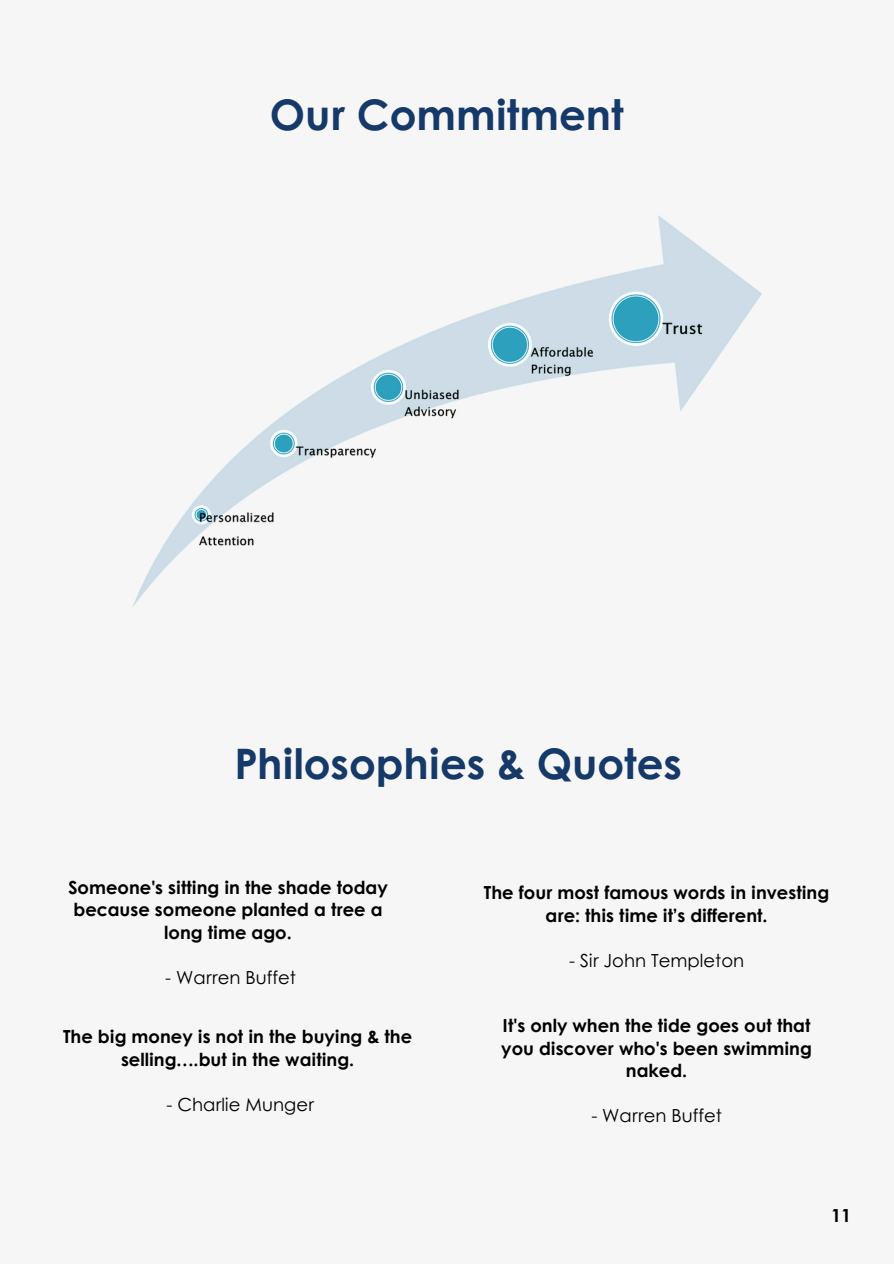
<style>
.page{position:relative;width:894px;height:1264px;background:#fff}
.page>*{position:absolute;margin:0;border:0;box-sizing:border-box;transform-origin:0 0}
.t1{font:700 42px "Century Gothic";color:#153969}
.t2{font:700 18px/22.5px "Century Gothic";color:#000;text-align:center}
.t3{font:18px "Century Gothic";color:#000}
</style>
<div class="page">
<div style="left:0;top:0;width:893px;height:1263px;background:#f6f6f6"></div>
<img style="left:132px;top:215px;width:630px;height:392px">
<h1 class="t1" style="left:270px;top:83px;width:355px">Our Commitment</h1>
<p class="t1" style="left:234px;top:732px;width:449px">Philosophies &amp; Quotes</p>
<h1 class="t2" style="left:68px;top:874px;width:321px">Someone's sitting in the shade today because someone planted a tree a long time ago.</h1>
<h2 class="t3" style="left:165px;top:963px;width:132px">- Warren Buffet</h2>
<p class="t2" style="left:63px;top:1024px;width:350px">The big money is not in the buying &amp; the selling….but in the waiting.</p>
<h2 class="t3" style="left:166px;top:1090px;width:149px">- Charlie Munger</h2>
<p class="t2" style="left:484px;top:880px;width:347px">The four most famous words in investing are: this time it’s different.</p>
<h2 class="t3" style="left:569px;top:946px;width:177px">- Sir John Templeton</h2>
<p class="t2" style="left:501px;top:1013px;width:312px">It's only when the tide goes out that you discover who's been swimming naked.</p>
<h2 class="t3" style="left:591px;top:1102px;width:132px">- Warren Buffet</h2>
<p class="t2" style="left:830px;top:1203px;width:22px">11</p>
</div>
